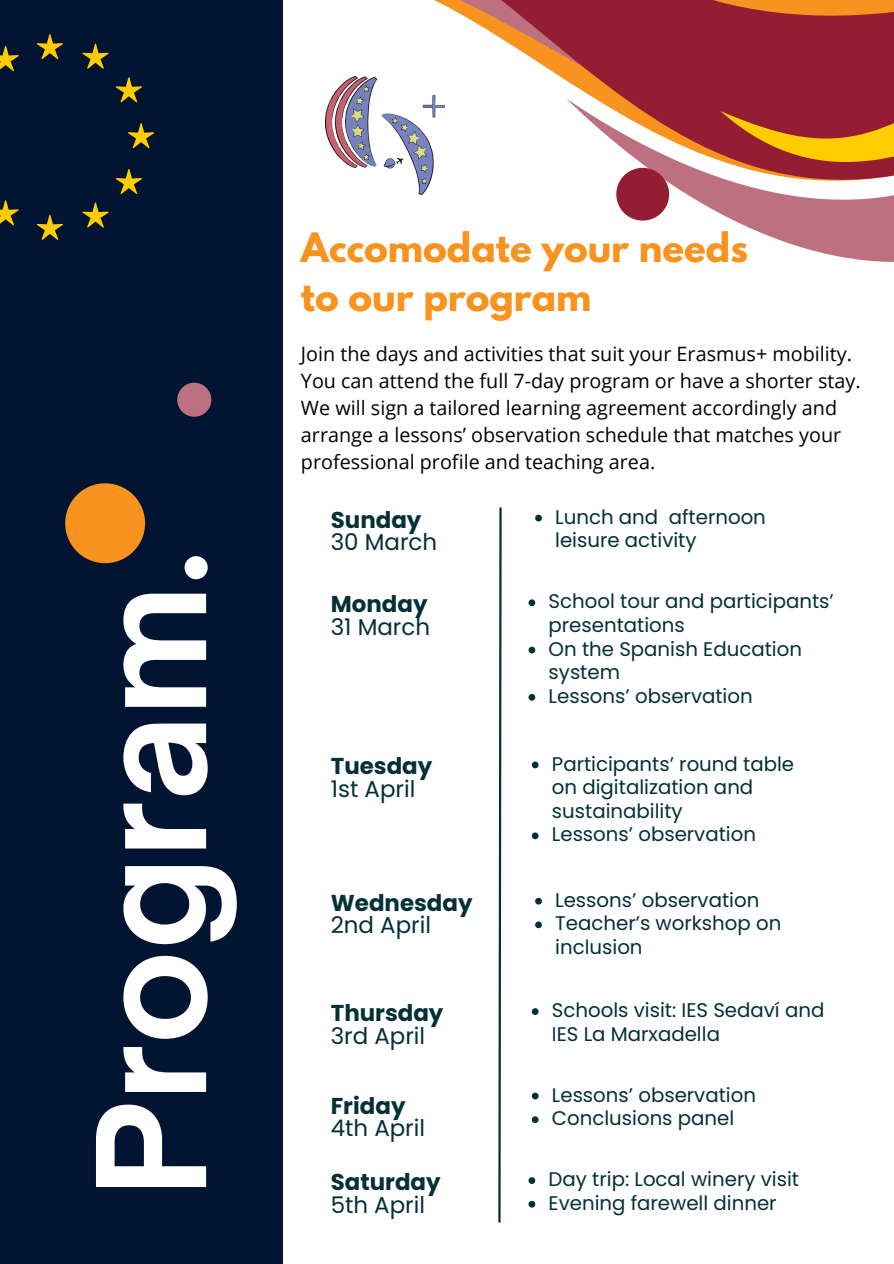
<style>
.page{position:relative;width:894px;height:1264px;background:#fff}
.page>*{position:absolute;margin:0;border:0;box-sizing:border-box;transform-origin:0 0}
.t1{font:700 144.15px "Open Sauce One";color:#fff}
.t2{font:700 35.85px/49.5px "League Spartan";color:#f7931e}
.t3{font:22.95px/22.5px "Poppins";color:#043036}
.t4{font:700 22.95px/22.5px "Poppins";color:#043036}
.t5{font:19.8px/23.7px "Poppins";color:#043036}
.t6{font:19.8px/27px "Open Sans";color:#000}
.s1{font-weight:700}
.s2{font-weight:400}
</style>
<div class="page">
<svg style="left:282px;top:0;width:422px;height:403px"></svg>
<svg style="left:539px;top:42px;width:354px;height:267px"></svg>
<svg style="left:704px;top:0;width:189px;height:243px;background:#b45651"></svg>
<div style="left:0;top:0;width:282px;height:1263px;background:#011533"></div>
<svg style="left:616px;top:168px;width:53px;height:53px"></svg>
<svg style="left:65px;top:483px;width:80px;height:80px"></svg>
<svg style="left:177px;top:383px;width:34px;height:34px"></svg>
<svg style="left:37px;top:34px;width:26px;height:25px"></svg>
<svg style="left:0;top:46px;width:19px;height:25px"></svg>
<svg style="left:0;top:200px;width:19px;height:25px"></svg>
<svg style="left:37px;top:215px;width:26px;height:25px"></svg>
<svg style="left:82px;top:202px;width:27px;height:26px"></svg>
<svg style="left:116px;top:169px;width:26px;height:25px"></svg>
<svg style="left:128px;top:123px;width:26px;height:25px"></svg>
<svg style="left:116px;top:77px;width:26px;height:25px"></svg>
<svg style="left:82px;top:44px;width:27px;height:25px"></svg>
<svg style="left:535px;top:515px;width:6px;height:6px"></svg>
<svg style="left:528px;top:599px;width:7px;height:7px"></svg>
<svg style="left:528px;top:646px;width:7px;height:7px"></svg>
<svg style="left:528px;top:694px;width:7px;height:6px"></svg>
<svg style="left:528px;top:1177px;width:7px;height:6px"></svg>
<svg style="left:528px;top:1200px;width:7px;height:7px"></svg>
<svg style="left:531px;top:761px;width:7px;height:7px"></svg>
<svg style="left:531px;top:832px;width:7px;height:7px"></svg>
<svg style="left:531px;top:1008px;width:7px;height:6px"></svg>
<svg style="left:535px;top:897px;width:6px;height:7px"></svg>
<svg style="left:535px;top:921px;width:6px;height:7px"></svg>
<svg style="left:498px;top:507px;width:4px;height:716px"></svg>
<svg style="left:531px;top:1092px;width:7px;height:7px"></svg>
<svg style="left:531px;top:1116px;width:7px;height:7px"></svg>
<img style="left:325px;top:76px;width:119px;height:118px">
<p class="t1" style="left:62px;top:1196px;width:648px;rotate:-90deg">Program.</p>
<p class="t2" style="left:301px;top:227px;width:448px">Accomodate your needs to our program</p>
<p class="t6" style="left:301px;top:339px;width:561px">Join the days and activities that suit your Erasmus+ mobility.<br>You can attend the full 7-day program or have a shorter stay.<br>We will sign a tailored learning agreement accordingly and arrange a lessons’ observation schedule that matches your professional profile and teaching area.</p>
<p class="t3" style="left:331px;top:508px;width:108px"><span class="s1">Sunday<br></span>30 March</p>
<h1 class="t5" style="left:555px;top:505px;width:212px">Lunch and afternoon leisure activity</h1>
<p class="t3" style="left:331px;top:593px;width:101px"><span class="s1">Monday<br></span>31 March</p>
<p class="t5" style="left:548px;top:589px;width:287px">School tour and participants’ presentations</p>
<p class="t5" style="left:548px;top:637px;width:255px">On the Spanish Education system</p>
<p class="t5" style="left:548px;top:684px;width:205px">Lessons’ observation</p>
<h2 class="t3" style="left:331px;top:755px;width:103px"><span class="s1">Tuesday<br></span>1st April</h2>
<h3 class="t4" style="left:331px;top:891px;width:143px">Wednesday<br><span class="s2">2nd April</span></h3>
<h3 class="t4" style="left:331px;top:1001px;width:114px">Thursday<br><span class="s2">3rd April</span></h3>
<h3 class="t3" style="left:331px;top:1094px;width:96px"><span class="s1">Friday<br></span>4th April</h3>
<h3 class="t4" style="left:331px;top:1170px;width:111px">Saturday<br><span class="s2">5th April</span></h3>
<h3 class="t5" style="left:551px;top:751px;width:244px">Participants’ round table on digitalization and sustainability</h3>
<h3 class="t5" style="left:551px;top:822px;width:205px">Lessons’ observation</h3>
<p class="t5" style="left:555px;top:888px;width:205px">Lessons’ observation</p>
<p class="t5" style="left:555px;top:911px;width:227px">Teacher’s workshop on inclusion</p>
<p class="t5" style="left:551px;top:998px;width:274px">Schools visit: IES Sedaví and<br>IES La Marxadella</p>
<p class="t5" style="left:551px;top:1082px;width:205px">Lessons’ observation</p>
<p class="t5" style="left:551px;top:1106px;width:184px">Conclusions panel</p>
<p class="t5" style="left:548px;top:1167px;width:252px">Day trip: Local winery visit</p>
<h3 class="t5" style="left:548px;top:1190px;width:229px">Evening farewell dinner</h3>
</div>
